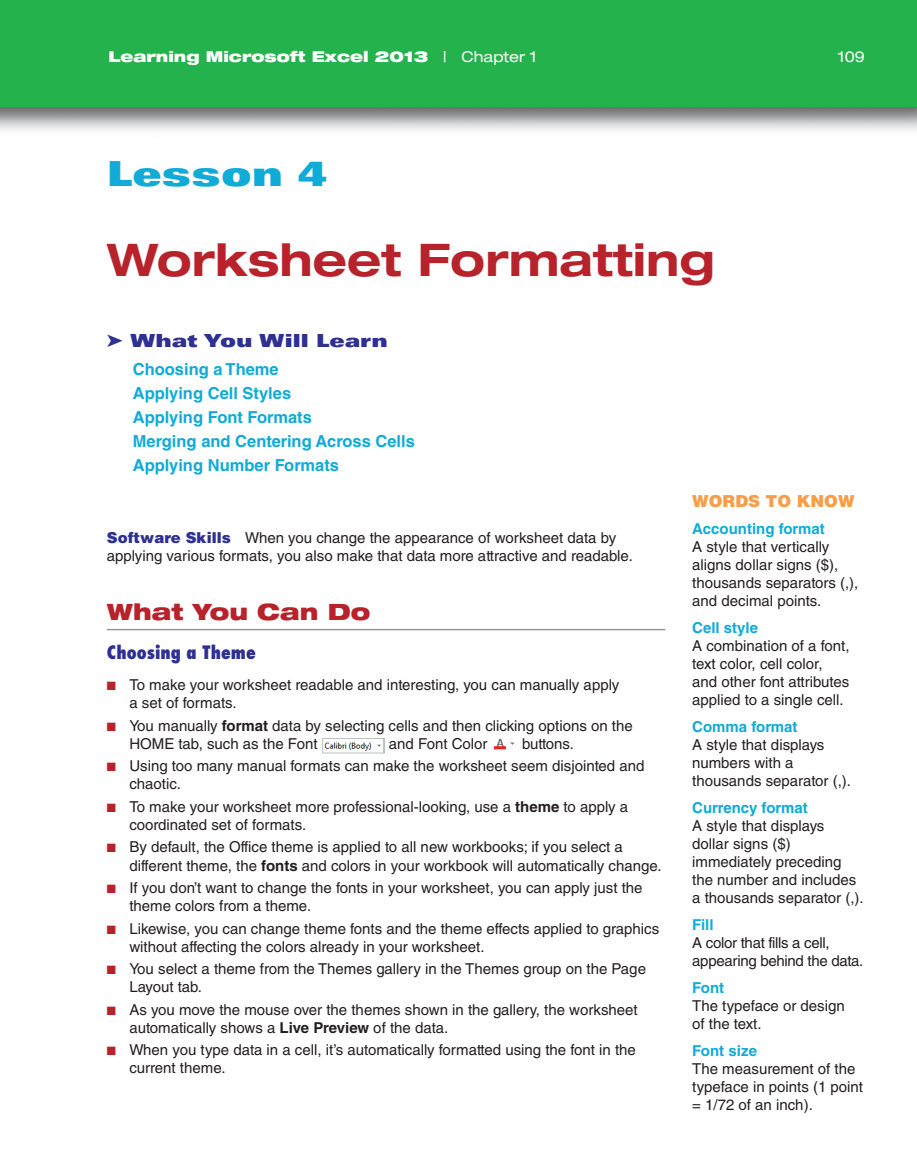
<style>
.page{position:relative;width:917px;height:1174px;background:#fff}
.page>*{position:absolute;margin:0;border:0;box-sizing:border-box;transform-origin:0 0}
.t1{font:700 expanded 45px "Helvetica Neue LT Std";color:#b8222b}
.t2{font:34.5px "Univers LT Std X Black Ex";color:#10abd7}
.t3{font:900 expanded 22.5px "Helvetica Neue LT Std";color:#b8222b}
.t4{font:18px "Univers LT Std X Black Ex";color:#2e3092}
.t5{font:800 condensed 18px "Futura Std";color:#2e3092}
.t6{font:700 16.5px/24px "Helvetica LT Std";color:#10abd7}
.t7{font:900 16.5px "Helvetica LT Std";color:#f89d48}
.t8{font:15px/18px "Helvetica LT Std";color:#231f20}
.t9{font:700 15px "Helvetica LT Std";color:#10abd7}
.t10{font:15px/18px "Helvetica LT Std";letter-spacing:-.02em;color:#231f20}
.t11{font:900 expanded 15px "Helvetica Neue LT Std";color:#fff}
.t12{font:expanded 15px "Helvetica Neue LT Std";color:#fff}
.s1{font-weight:400}
.s2{font-weight:900;color:#2e3092}
.s3{color:#b8222b}
.s4{font-weight:700}
</style>
<div class="page">
<div style="left:0;top:0;width:916px;height:107px;background:#23b24b"></div>
<hr style="left:107px;top:629px;width:558px;height:1px;background:#939598">
<img style="left:322px;top:738px;width:62px;height:16px">
<img style="left:494px;top:738px;width:21px;height:12px">
<p class="t11" style="left:108px;top:47px;width:430px">Learning Microsoft Excel 2013 <span class="s1">| Chapter 1</span></p>
<p class="t12" style="left:838px;top:48px;width:28px">109</p>
<h2 class="t2" style="left:107px;top:153px;width:221px">Lesson 4</h2>
<h1 class="t1" style="left:107px;top:232px;width:609px">Worksheet Formatting</h1>
<p class="t4" style="left:107px;top:329px;width:282px">➤ What You Will Learn</p>
<p class="t6" style="left:133px;top:357px;width:284px">Choosing a Theme<br>Applying Cell Styles<br>Applying Font Formats<br>Merging and Centering Across Cells<br>Applying Number Formats</p>
<p class="t8" style="left:107px;top:529px;width:527px"><span class="s2">Software Skills</span> When you change the appearance of worksheet data by applying various formats, you also make that data more attractive and readable.</p>
<h3 class="t3" style="left:107px;top:597px;width:265px">What You Can Do</h3>
<p class="t5" style="left:107px;top:641px;width:150px">Choosing a Theme</p>
<p class="t8" style="left:129px;top:676px;width:491px;text-indent:-22px"><span class="s3">■</span> To make your worksheet readable and interesting, you can manually apply a set of formats.</p>
<p class="t8" style="left:129px;top:716px;width:505px;text-indent:-22px"><span class="s3">■</span> You manually <span class="s4">format</span> data by selecting cells and then clicking options on the<br>HOME tab, such as the Font</p>
<p class="t8" style="left:389px;top:734px;width:100px">and Font Color</p>
<p class="t8" style="left:522px;top:734px;width:53px">buttons.</p>
<p class="t8" style="left:129px;top:757px;width:516px;text-indent:-22px"><span class="s3">■</span> Using too many manual formats can make the worksheet seem disjointed and chaotic.</p>
<p class="t8" style="left:129px;top:797px;width:500px;text-indent:-22px"><span class="s3">■</span> To make your worksheet more professional-looking, use a <span class="s4">theme</span> to apply a coordinated set of formats.</p>
<p class="t8" style="left:129px;top:838px;width:533px;text-indent:-22px"><span class="s3">■</span> By default, the Office theme is applied to all new workbooks; if you select a different theme, the <span class="s4">fonts</span> and colors in your workbook will automatically change.</p>
<p class="t8" style="left:129px;top:878px;width:514px;text-indent:-22px"><span class="s3">■</span> If you don’t want to change the fonts in your worksheet, you can apply just the theme colors from a theme.</p>
<p class="t8" style="left:129px;top:919px;width:531px;text-indent:-22px"><span class="s3">■</span> Likewise, you can change theme fonts and the theme effects applied to graphics without affecting the colors already in your worksheet.</p>
<p class="t8" style="left:129px;top:959px;width:518px;text-indent:-22px"><span class="s3">■</span> You select a theme from the Themes gallery in the Themes group on the Page<br>Layout tab.</p>
<p class="t8" style="left:129px;top:1000px;width:510px;text-indent:-22px"><span class="s3">■</span> As you move the mouse over the themes shown in the gallery, the worksheet automatically shows a <span class="s4">Live Preview</span> of the data.</p>
<p class="t8" style="left:129px;top:1040px;width:508px;text-indent:-22px"><span class="s3">■</span> When you type data in a cell, it’s automatically formatted using the font in the current theme.</p>
<p class="t7" style="left:692px;top:490px;width:164px">WORDS TO KNOW</p>
<p class="t9" style="left:692px;top:520px;width:134px">Accounting format</p>
<p class="t8" style="left:692px;top:538px;width:167px">A style that vertically aligns dollar signs ($), thousands separators (,), and decimal points.</p>
<p class="t9" style="left:692px;top:618px;width:67px">Cell style</p>
<p class="t8" style="left:692px;top:637px;width:159px">A combination of a font, text color, cell color, and other font attributes applied to a single cell.</p>
<p class="t9" style="left:692px;top:717px;width:107px">Comma format</p>
<p class="t8" style="left:692px;top:735px;width:160px">A style that displays numbers with a thousands separator (,).</p>
<p class="t9" style="left:692px;top:798px;width:117px">Currency format</p>
<p class="t8" style="left:692px;top:816px;width:173px">A style that displays dollar signs ($) immediately preceding the number and includes a thousands separator (,).</p>
<p class="t9" style="left:692px;top:915px;width:23px">Fill</p>
<p class="t10" style="left:692px;top:933px;width:173px">A color that fills a cell, appearing behind the data.</p>
<p class="t9" style="left:692px;top:978px;width:34px">Font</p>
<p class="t8" style="left:692px;top:996px;width:154px">The typeface or design of the text.</p>
<p class="t9" style="left:692px;top:1041px;width:66px">Font size</p>
<p class="t8" style="left:692px;top:1059px;width:172px">The measurement of the typeface in points (1 point = 1/72 of an inch).</p>
</div>
